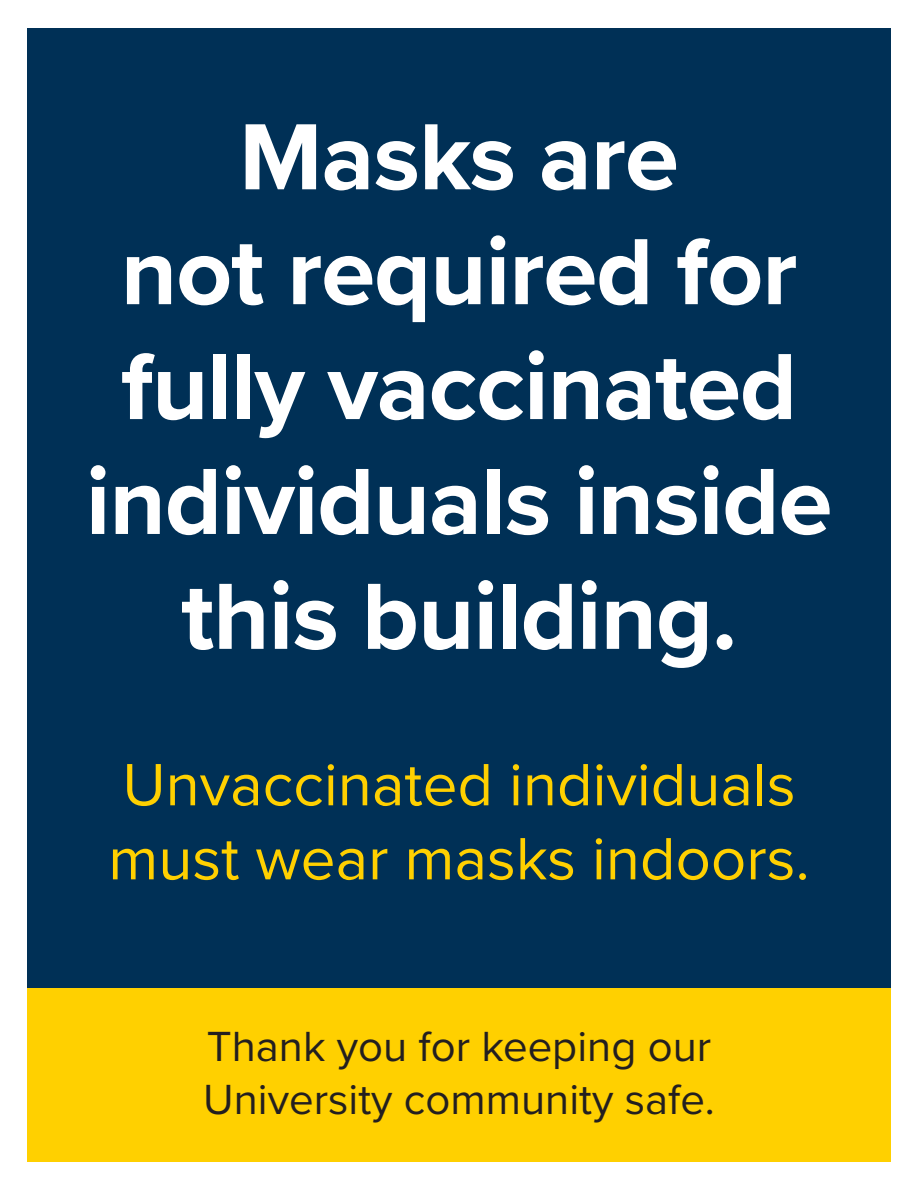
<style>
.page{position:relative;width:918px;height:1188px;background:#fff}
.page>*{position:absolute;margin:0;border:0;box-sizing:border-box;transform-origin:0 0}
.t1{font:700 97.5px/114.9px "Proxima Nova";letter-spacing:-.01em;color:#fff;text-align:center}
.t2{font:61.8px/74.1px "Proxima Nova";color:#ffd000}
.t3{font:43.65px/52.3px "Proxima Nova";color:#231f20}
</style>
<div class="page">
<div style="left:27px;top:28px;width:864px;height:1134px;background:#ffd000"></div>
<div style="left:27px;top:28px;width:864px;height:959px;background:#003056"></div>
<p class="t1" style="left:86px;top:97px;width:748px">Masks are<br>not required for fully vaccinated individuals inside this building.</p>
<p class="t2" style="left:108px;top:745px;width:703px">Unvaccinated individuals must wear masks indoors.</p>
<p class="t3" style="left:203px;top:1019px;width:513px">Thank you for keeping our<br>University community safe.</p>
</div>
